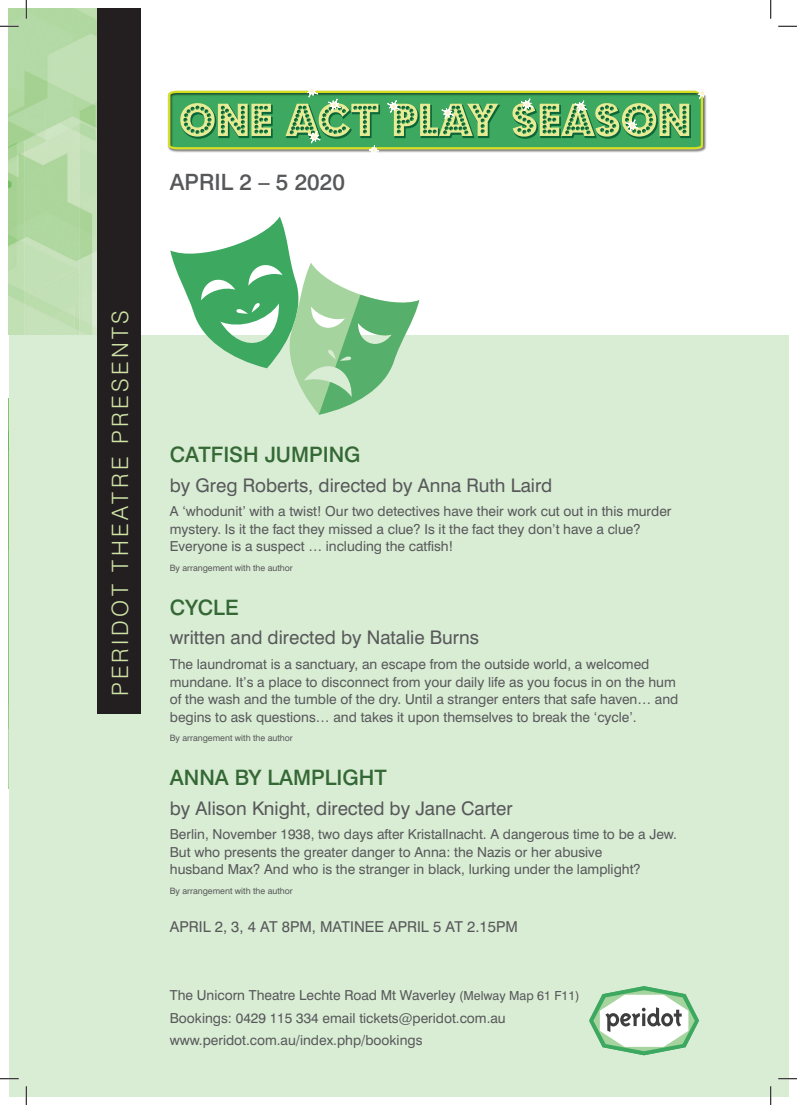
<style>
.page{position:relative;width:797px;height:1105px;background:#fff}
.page>*{position:absolute;margin:0;border:0;box-sizing:border-box;transform-origin:0 0}
.t1{font:300 22.5px "Swiss 721 BT";letter-spacing:.15em;color:#cfe3a6}
.t2{font:500 22.5px "Swiss 721 BT";color:#57585a}
.t3{font:500 21.25px "Swiss 721 BT";color:#346835}
.t4{font:18.75px "Swiss 721 BT";color:#57585a}
.t5{font:15px "Swiss 721 BT";color:#57585a}
.t6{font:13.75px/17.5px "Swiss 721 BT";color:#57585a}
.t7{font:8.75px "Swiss 721 BT";color:#57585a}
.s1{font-size:12.5px}
</style>
<div class="page">
<img style="left:9px;top:9px;width:88px;height:326px">
<div style="left:9px;top:335px;width:779px;height:761px;background:#d9ecd4"></div>
<div style="left:97px;top:9px;width:44px;height:705px;background:#231f20"></div>
<svg style="left:589px;top:986px;width:110px;height:69px"></svg>
<svg style="left:167px;top:89px;width:540px;height:64px;background:#72b36c"></svg>
<svg style="left:170px;top:216px;width:249px;height:199px"></svg>
<svg style="left:0;top:25px;width:19px;height:2px"></svg>
<svg style="left:778px;top:25px;width:19px;height:2px"></svg>
<svg style="left:0;top:1078px;width:19px;height:1px"></svg>
<svg style="left:778px;top:1078px;width:19px;height:1px"></svg>
<svg style="left:25px;top:0;width:2px;height:19px"></svg>
<svg style="left:25px;top:1086px;width:2px;height:19px"></svg>
<svg style="left:770px;top:0;width:1px;height:19px"></svg>
<svg style="left:770px;top:1086px;width:1px;height:19px"></svg>
<h1 class="t2" style="left:170px;top:168px;width:176px">APRIL 2 – 5 2020</h1>
<h1 class="t1" style="left:106px;top:696px;width:388px;rotate:-90deg">Peridot Theatre Presents</h1>
<h2 class="t3" style="left:170px;top:441px;width:192px">CATFISH JUMPING</h2>
<h3 class="t4" style="left:170px;top:473px;width:384px">by Greg Roberts, directed by Anna Ruth Laird</h3>
<p class="t6" style="left:170px;top:502px;width:503px">A ‘whodunit’ with a twist! Our two detectives have their work cut out in this murder mystery. Is it the fact they missed a clue? Is it the fact they don’t have a clue?<br>Everyone is a suspect … including the catfish!</p>
<p class="t7" style="left:170px;top:563px;width:124px">By arrangement with the author</p>
<h2 class="t3" style="left:170px;top:594px;width:70px">CYCLE</h2>
<h3 class="t4" style="left:170px;top:626px;width:311px">written and directed by Natalie Burns</h3>
<p class="t6" style="left:170px;top:655px;width:510px">The laundromat is a sanctuary, an escape from the outside world, a welcomed mundane. It’s a place to disconnect from your daily life as you focus in on the hum of the wash and the tumble of the dry. Until a stranger enters that safe haven… and begins to ask questions… and takes it upon themselves to break the ‘cycle’.</p>
<p class="t7" style="left:170px;top:733px;width:124px">By arrangement with the author</p>
<h2 class="t3" style="left:170px;top:765px;width:218px">ANNA BY LAMPLIGHT</h2>
<h3 class="t4" style="left:170px;top:797px;width:344px">by Alison Knight, directed by Jane Carter</h3>
<p class="t6" style="left:170px;top:826px;width:508px">Berlin, November 1938, two days after Kristallnacht. A dangerous time to be a Jew.<br>But who presents the greater danger to Anna: the Nazis or her abusive<br>husband Max? And who is the stranger in black, lurking under the lamplight?</p>
<p class="t7" style="left:170px;top:886px;width:124px">By arrangement with the author</p>
<p class="t5" style="left:170px;top:917px;width:337px">APRIL 2, 3, 4 at 8pm , MATINEE APRIL 5 at 2.15pm</p>
<p class="t6" style="left:170px;top:984px;width:411px;line-height:22.5px">The Unicorn Theatre Lechte Road Mt Waverley <span class="s1">(Melway Map 61 F11)<br></span>Bookings: 0429 115 334 email tickets@peridot.com.au www.peridot.com.au/index.php/bookings</p>
</div>
